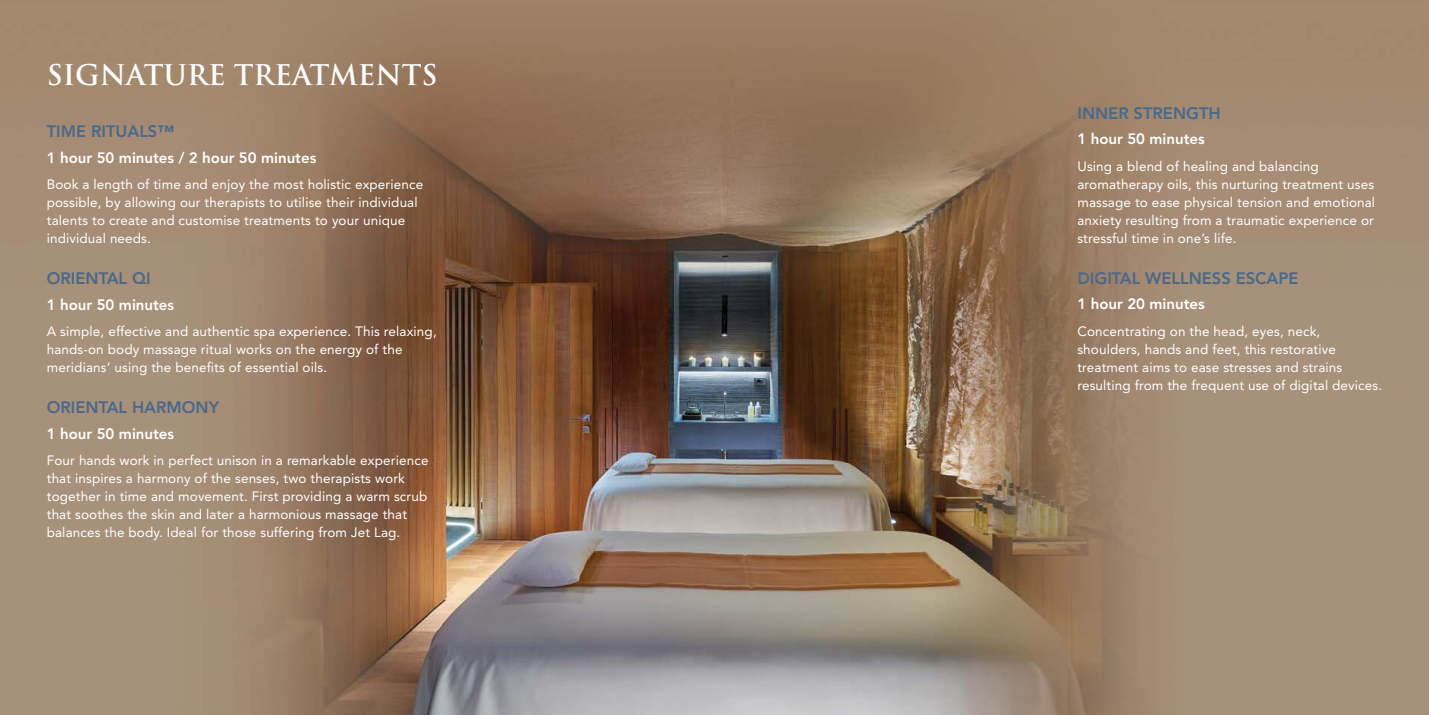
<style>
.page{position:relative;width:1429px;height:715px;background:#fff}
.page>*{position:absolute;margin:0;border:0;box-sizing:border-box;transform-origin:0 0}
.t1{font:700 27.75px "Trajan Pro";color:#fff}
.t2{font:800 16.5px "Avenir";color:#48698c}
.t3{font:800 15px "Avenir";color:#fff}
.t4{font:13.5px/18px "Avenir";letter-spacing:.01em;color:#fff}
</style>
<div class="page">
<img style="left:0;top:0;width:1429px;height:714px">
<h1 class="t1" style="left:47px;top:57px;width:392px">SIGNATURE TREATMENTS</h1>
<p class="t2" style="left:47px;top:122px;width:129px">TIME RITUALS™</p>
<p class="t3" style="left:47px;top:148px;width:271px">1 hour 50 minutes / 2 hour 50 minutes</p>
<p class="t4" style="left:47px;top:175px;width:378px">Book a length of time and enjoy the most holistic experience possible, by allowing our therapists to utilise their individual talents to create and customise treatments to your unique individual needs.</p>
<p class="t2" style="left:47px;top:269px;width:105px">ORIENTAL QI</p>
<p class="t3" style="left:47px;top:295px;width:129px">1 hour 50 minutes</p>
<p class="t4" style="left:47px;top:322px;width:391px">A simple, effective and authentic spa experience. This relaxing, hands-on body massage ritual works on the energy of the meridians’ using the benefits of essential oils.</p>
<p class="t2" style="left:47px;top:397px;width:174px">ORIENTAL HARMONY</p>
<p class="t3" style="left:47px;top:424px;width:129px">1 hour 50 minutes</p>
<p class="t4" style="left:47px;top:451px;width:383px">Four hands work in perfect unison in a remarkable experience that inspires a harmony of the senses, two therapists work together in time and movement. First providing a warm scrub that soothes the skin and later a harmonious massage that balances the body. Ideal for those suffering from Jet Lag.</p>
<p class="t2" style="left:1077px;top:103px;width:145px">INNER STRENGTH</p>
<p class="t3" style="left:1077px;top:130px;width:129px">1 hour 50 minutes</p>
<p class="t4" style="left:1077px;top:157px;width:299px">Using a blend of healing and balancing aromatherapy oils, this nurturing treatment uses massage to ease physical tension and emotional anxiety resulting from a traumatic experience or stressful time in one’s life.</p>
<p class="t2" style="left:1077px;top:268px;width:223px">DIGITAL WELLNESS ESCAPE</p>
<p class="t3" style="left:1077px;top:295px;width:129px">1 hour 20 minutes</p>
<p class="t4" style="left:1077px;top:322px;width:306px">Concentrating on the head, eyes, neck, shoulders, hands and feet, this restorative treatment aims to ease stresses and strains resulting from the frequent use of digital devices.</p>
</div>
